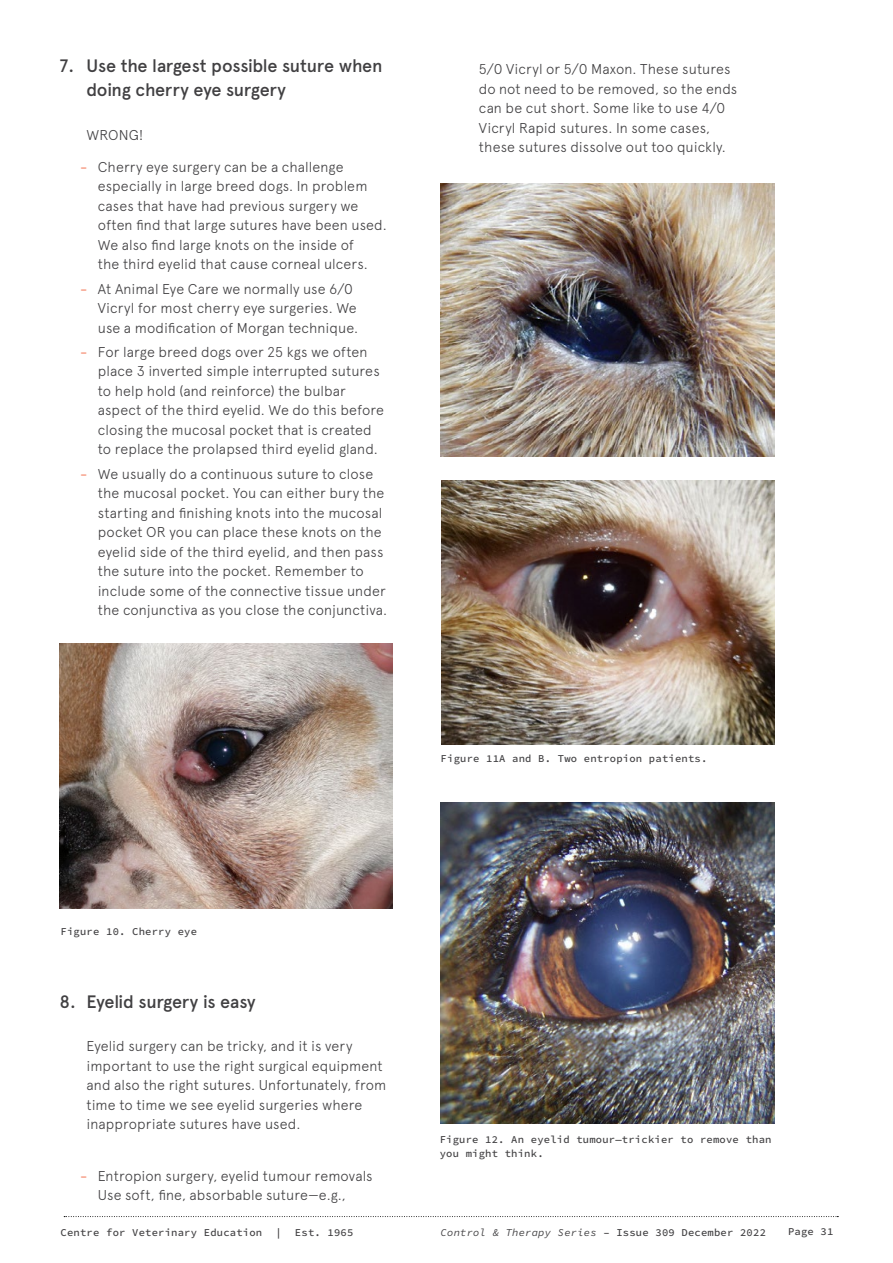
<style>
.page{position:relative;width:893px;height:1263px;background:#fff}
.page>*{position:absolute;margin:0;border:0;box-sizing:border-box;transform-origin:0 0}
.t1{font:500 18px/24px "Apercu Pro";letter-spacing:-.02em;color:#414042}
.t2{font:300 14.25px/19.5px "Apercu Pro";letter-spacing:.005em;color:#414042}
.Figure-Process_Text{font:500 10.5px/13.5px "Source Code Pro";letter-spacing:.02em;color:#414042}
.t3{font:italic 10.5px "Source Code Pro";letter-spacing:.02em;color:#414042}
.s1{font-family:"Source Sans Pro";font-weight:400;font-size:12px;color:#f04e23}
.s2{font-weight:500;font-style:normal}
</style>
<div class="page">
<svg style="left:64px;top:1216px;width:774px;height:1px"></svg>
<img style="left:60px;top:643px;width:333px;height:266px">
<img style="left:441px;top:184px;width:334px;height:273px">
<img style="left:442px;top:480px;width:333px;height:264px">
<img style="left:441px;top:802px;width:334px;height:321px">
<p class="t1" style="left:87px;top:53px;width:297px;text-indent:-27px">7. Use the largest possible suture when doing cherry eye surgery</p>
<p class="t2" style="left:87px;top:124px;width:59px">WRONG!</p>
<p class="t2" style="left:98px;top:156px;width:291px;text-indent:-17px"><span class="s1">−</span> Cherry eye surgery can be a challenge especially in large breed dogs. In problem cases that have had previous surgery we often find that large sutures have been used.<br>We also find large knots on the inside of<br>the third eyelid that cause corneal ulcers.</p>
<p class="t2" style="left:98px;top:278px;width:262px;text-indent:-17px"><span class="s1">−</span> At Animal Eye Care we normally use 6/0<br>Vicryl for most cherry eye surgeries. We use a modification of Morgan technique.</p>
<p class="t2" style="left:98px;top:341px;width:288px;text-indent:-17px"><span class="s1">−</span> For large breed dogs over 25 kgs we often place 3 inverted simple interrupted sutures to help hold (and reinforce) the bulbar aspect of the third eyelid. We do this before closing the mucosal pocket that is created to replace the prolapsed third eyelid gland.</p>
<p class="t2" style="left:98px;top:463px;width:291px;text-indent:-17px"><span class="s1">−</span> We usually do a continuous suture to close the mucosal pocket. You can either bury the starting and finishing knots into the mucosal pocket OR you can place these knots on the eyelid side of the third eyelid, and then pass the suture into the pocket. Remember to include some of the connective tissue under the conjunctiva as you close the conjunctiva.</p>
<p class="t2" style="left:479px;top:58px;width:260px">5/0 Vicryl or 5/0 Maxon. These sutures do not need to be removed, so the ends can be cut short. Some like to use 4/0<br>Vicryl Rapid sutures. In some cases, these sutures dissolve out too quickly.</p>
<p class="Figure-Process_Text" style="left:441px;top:752px;width:268px">Figure 11A and B. Two entropion patients.</p>
<p class="Figure-Process_Text" style="left:61px;top:925px;width:138px">Figure 10. Cherry eye</p>
<p class="t1" style="left:60px;top:988px;width:198px">8. Eyelid surgery is easy</p>
<p class="t2" style="left:87px;top:1035px;width:301px">Eyelid surgery can be tricky, and it is very important to use the right surgical equipment and also the right sutures. Unfortunately, from time to time we see eyelid surgeries where inappropriate sutures have used.</p>
<p class="t2" style="left:98px;top:1165px;width:276px;text-indent:-17px"><span class="s1">−</span> Entropion surgery, eyelid tumour removals<br>Use soft, fine, absorbable suture—e.g.,</p>
<p class="Figure-Process_Text" style="left:440px;top:1133px;width:333px">Figure 12. An eyelid tumour—trickier to remove than you might think.</p>
<p class="Figure-Process_Text" style="left:61px;top:1226px;width:203px">Centre for Veterinary Education</p>
<p class="Figure-Process_Text" style="left:275px;top:1226px;width:8px">|</p>
<p class="Figure-Process_Text" style="left:295px;top:1226px;width:60px">Est. 1965</p>
<p class="t3" style="left:441px;top:1225px;width:327px">Control &amp; Therapy Series <span class="s2">– Issue 309 December 2022</span></p>
<p class="Figure-Process_Text" style="left:788px;top:1225px;width:47px">Page 31</p>
</div>
